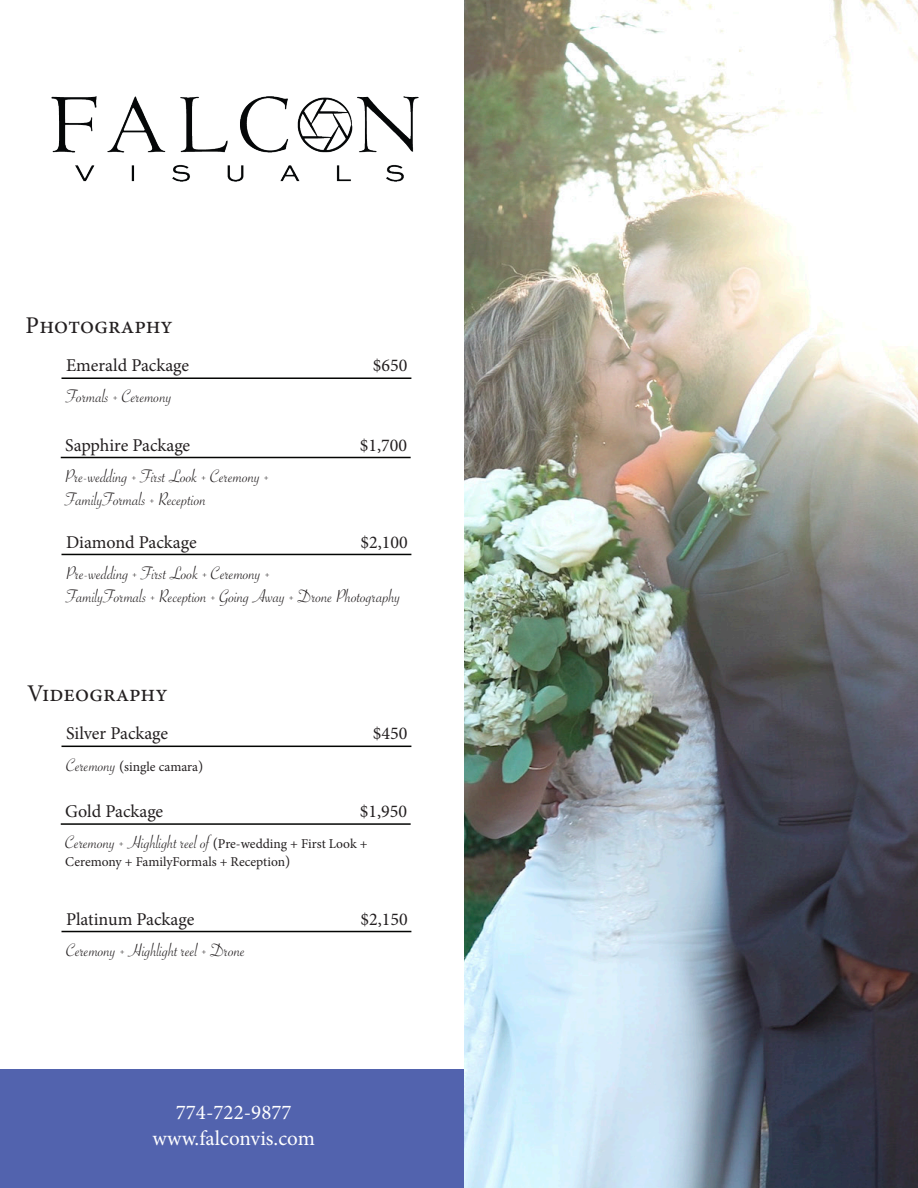
<style>
.page{position:relative;width:918px;height:1188px;background:#fff}
.page>*{position:absolute;margin:0;border:0;box-sizing:border-box;transform-origin:0 0}
.t1{font:24px "Minion Pro";color:#231f20}
.t2{font:21px "Minion Pro";color:#fff}
.t3{font:19.5px "Savoye Let Plain";color:#231f20}
.t4{font:18px "Minion Pro";color:#231f20}
.t5{font:13.5px "Minion Pro";letter-spacing:-.005em;color:#231f20}
.s1{font-family:"Savoye Let Plain";font-size:19.5px}
.s2{font-size:15px}
.s3{font-family:"Minion Pro";font-size:15px}
.s4{font-family:"Minion Pro";font-size:13.5px}
</style>
<div class="page">
<div style="left:0;top:1070px;width:490px;height:118px;background:#5263ae"></div>
<hr style="left:62px;top:377px;width:349px;height:2px;background:#040503">
<hr style="left:62px;top:746px;width:349px;height:1px;background:#040503">
<hr style="left:61px;top:457px;width:350px;height:1px;background:#040503">
<hr style="left:61px;top:823px;width:350px;height:2px;background:#040503">
<hr style="left:62px;top:554px;width:349px;height:1px;background:#040503">
<hr style="left:62px;top:931px;width:349px;height:1px;background:#040503">
<img style="left:52px;top:96px;width:367px;height:85px">
<img style="left:464px;top:0;width:454px;height:1188px">
<p class="t1" style="left:26px;top:309px;width:149px">Photography</p>
<p class="t4" style="left:66px;top:354px;width:125px">Emerald Package</p>
<p class="t4" style="left:373px;top:354px;width:36px">$650</p>
<p class="t3" style="left:66px;top:384px;width:107px">Formals + Ceremony</p>
<p class="t4" style="left:65px;top:433px;width:127px">Sapphire Package</p>
<p class="t4" style="left:360px;top:433px;width:49px">$1,700</p>
<p class="t3" style="left:65px;top:463px;width:206px">Pre-wedding + First Look + Ceremony +</p>
<p class="t3" style="left:65px;top:486px;width:142px">FamilyFormals + Reception</p>
<p class="t4" style="left:66px;top:530px;width:132px">Diamond Package</p>
<p class="t4" style="left:361px;top:530px;width:49px">$2,100</p>
<p class="t3" style="left:66px;top:560px;width:206px">Pre-wedding + First Look + Ceremony +</p>
<p class="t3" style="left:66px;top:583px;width:336px">FamilyFormals + Reception + Going Away + Drone Photography</p>
<p class="t1" style="left:27px;top:677px;width:142px">Videography</p>
<p class="t4" style="left:66px;top:722px;width:104px">Silver Package</p>
<p class="t4" style="left:373px;top:722px;width:36px">$450</p>
<p class="t5" style="left:66px;top:757px;width:139px"><span class="s1">Ceremony</span> <span class="s2">(</span>single camara<span class="s2">)</span></p>
<p class="t4" style="left:65px;top:799px;width:100px">Gold Package</p>
<p class="t4" style="left:360px;top:799px;width:49px">$1,950</p>
<p class="t3" style="left:65px;top:830px;width:304px">Ceremony + Highlight reel of <span class="s3">(</span><span class="s4">Pre-wedding + First Look +</span></p>
<p class="t5" style="left:65px;top:853px;width:227px">Ceremony + FamilyFormals + Reception<span class="s2">)</span></p>
<p class="t4" style="left:66px;top:907px;width:130px">Platinum Package</p>
<p class="t4" style="left:361px;top:907px;width:49px">$2,150</p>
<p class="t3" style="left:66px;top:937px;width:181px">Ceremony + Highlight reel + Drone</p>
<p class="t2" style="left:176px;top:1099px;width:117px">774-722-9877</p>
<p class="t2" style="left:152px;top:1124px;width:164px">www.falconvis.com</p>
</div>
